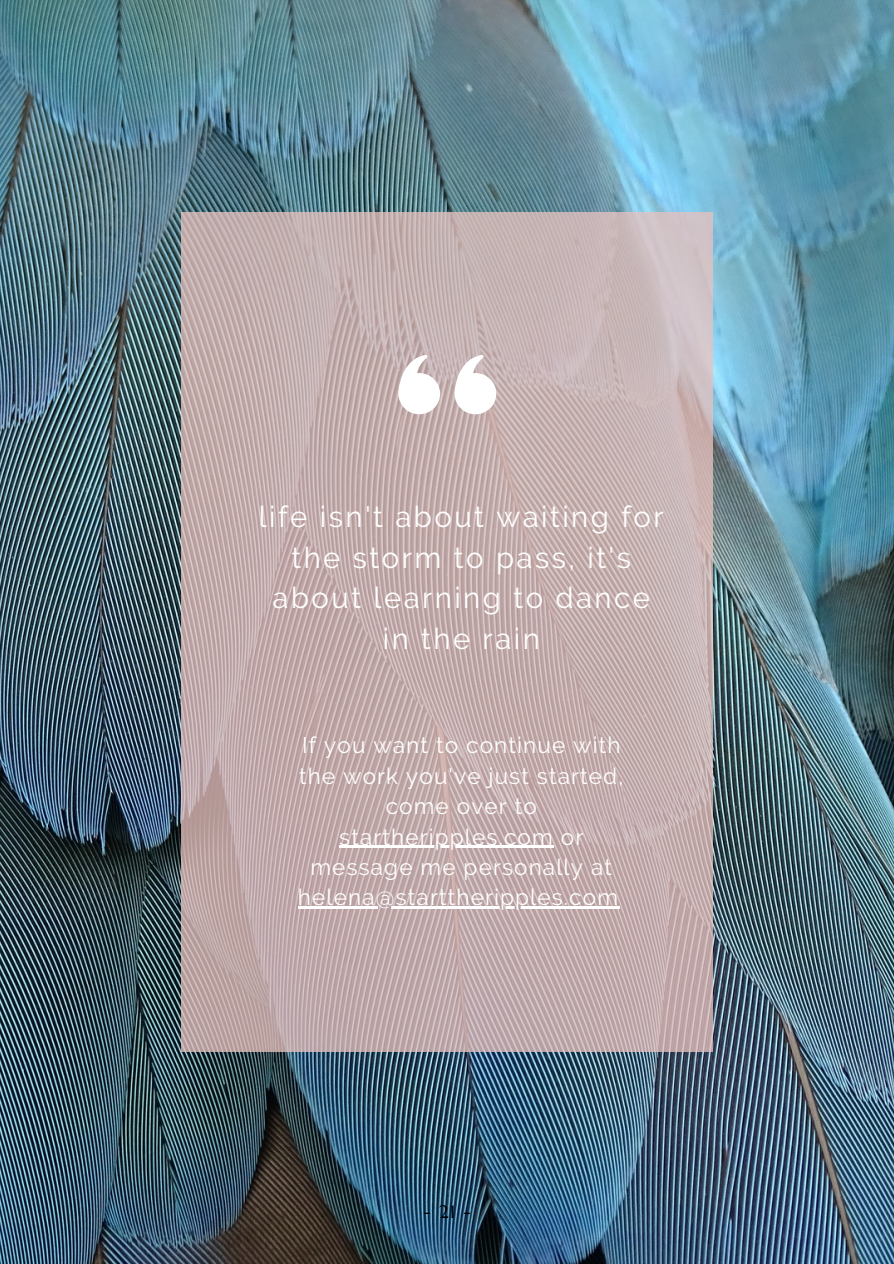
<style>
.page{position:relative;width:894px;height:1264px;background:#fff}
.page>*{position:absolute;margin:0;border:0;box-sizing:border-box;transform-origin:0 0}
.t1{font:29.25px/40.5px "Raleway";letter-spacing:.085em;color:#fff;text-align:center}
.t2{font:22.5px/30.5px "Raleway";letter-spacing:.05em;color:#fff;text-align:center}
.t3{font:18px "Marcellus";color:#000}
</style>
<div class="page">
<img style="left:0;top:0;width:893px;height:1263px">
<svg style="left:181px;top:212px;width:531px;height:839px"></svg>
<hr style="left:339px;top:845px;width:214px;height:3px;background:#fff">
<hr style="left:298px;top:906px;width:321px;height:2px;background:#fff">
<svg style="left:398px;top:354px;width:42px;height:60px"></svg>
<svg style="left:454px;top:354px;width:42px;height:60px"></svg>
<p class="t1" style="left:259px;top:496px;width:406px">life isn't about waiting for the storm to pass, it's about learning to dance in the rain</p>
<p class="t2" style="left:298px;top:730px;width:327px">If you want to continue with the work you've just started, come over to startheripples.com or message me personally at helena@starttheripples.com</p>
<p class="t3" style="left:423px;top:1200px;width:49px">-21-</p>
</div>
